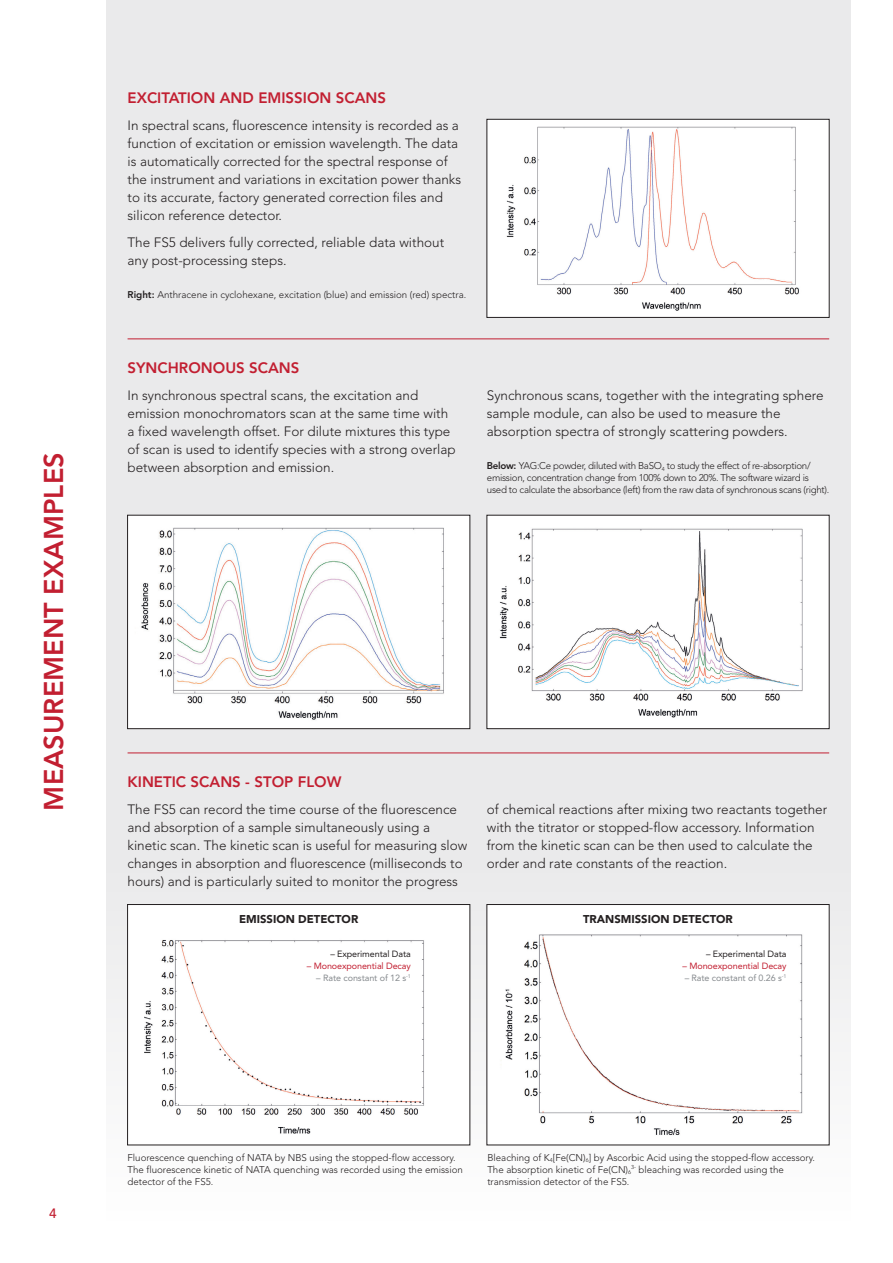
<style>
.page{position:relative;width:893px;height:1263px;background:#fff}
.page>*{position:absolute;margin:0;border:0;box-sizing:border-box;transform-origin:0 0}
.t1{font:800 27px "Avenir LT Std";color:#c21f31}
.t2{font:800 15px "Avenir LT Std";color:#c21f31}
.t3{font:300 13.5px/18px "Avenir LT Std";color:#231f20}
.t4{font:500 13.5px "Avenir LT Std";color:#c21f31}
.t5{font:900 11.25px "Avenir LT Std";color:#231f20}
.t6{font:300 9.75px/12px "Avenir LT Std";color:#231f20}
.t7{font:300 9.75px/12px "Avenir LT Std";letter-spacing:-.03em;color:#231f20}
.t8{font:9px "Avenir LT Std";letter-spacing:-.01em;color:#c21f31}
.t9{font:9px "Avenir LT Std";letter-spacing:-.01em;color:#868a8e}
.t10{font:9px "Avenir LT Std";letter-spacing:-.01em;color:#231f20}
.s1{font-weight:800}
</style>
<div class="page">
<div style="left:106px;top:0;width:744px;height:1220px;background:#eaeaeb"></div>
<div style="left:487px;top:119px;width:342px;height:198px;background:#fff"></div>
<img style="left:506px;top:126px;width:293px;height:185px">
<div style="left:487px;top:119px;width:342px;height:198px;border:1px solid #231f20"></div>
<div style="left:128px;top:515px;width:342px;height:214px;background:#fff"></div>
<img style="left:141px;top:527px;width:303px;height:193px">
<div style="left:128px;top:515px;width:342px;height:214px;border:1px solid #231f20"></div>
<div style="left:487px;top:515px;width:342px;height:214px;background:#fff"></div>
<img style="left:499px;top:528px;width:304px;height:190px">
<div style="left:487px;top:515px;width:342px;height:214px;border:1px solid #231f20"></div>
<div style="left:128px;top:904px;width:342px;height:241px;background:#fff"></div>
<img style="left:144px;top:940px;width:280px;height:194px">
<div style="left:487px;top:904px;width:342px;height:241px;background:#fff"></div>
<img style="left:505px;top:934px;width:298px;height:201px">
<hr style="left:128px;top:339px;width:701px;height:1px;background:#c21f31">
<hr style="left:128px;top:753px;width:701px;height:1px;background:#c21f31">
<h1 class="t1" style="left:38px;top:810px;width:359px;rotate:-90deg">MEASUREMENT EXAMPLES</h1>
<p class="t2" style="left:128px;top:89px;width:260px">EXCITATION AND EMISSION SCANS</p>
<p class="t3" style="left:128px;top:116px;width:335px">In spectral scans, fluorescence intensity is recorded as a function of excitation or emission wavelength. The data is automatically corrected for the spectral response of the instrument and variations in excitation power thanks to its accurate, factory generated correction files and silicon reference detector.</p>
<p class="t3" style="left:128px;top:233px;width:318px">The FS5 delivers fully corrected, reliable data without any post-processing steps.</p>
<p class="t6" style="left:128px;top:289px;width:340px"><span class="s1">Right:</span> Anthracene in cyclohexane, excitation (blue) and emission (red) spectra.</p>
<p class="t2" style="left:128px;top:359px;width:173px">SYNCHRONOUS SCANS</p>
<p class="t3" style="left:128px;top:386px;width:330px">In synchronous spectral scans, the excitation and emission monochromators scan at the same time with a fixed wavelength offset. For dilute mixtures this type of scan is used to identify species with a strong overlap between absorption and emission.</p>
<p class="t3" style="left:487px;top:386px;width:338px">Synchronous scans, together with the integrating sphere sample module, can also be used to measure the absorption spectra of strongly scattering powders.</p>
<p class="t7" style="left:487px;top:460px;width:344px"><span class="s1">Below:</span> YAG:Ce powder, diluted with BaSO<sub>4</sub> to study the effect of re-absorption/ emission, concentration change from 100% down to 20%. The software wizard is used to calculate the absorbance (left) from the raw data of synchronous scans (right).</p>
<p class="t2" style="left:128px;top:773px;width:215px">KINETIC SCANS - STOP FLOW</p>
<p class="t3" style="left:128px;top:800px;width:341px">The FS5 can record the time course of the fluorescence and absorption of a sample simultaneously using a kinetic scan. The kinetic scan is useful for measuring slow changes in absorption and fluorescence (milliseconds to hours) and is particularly suited to monitor the progress</p>
<p class="t3" style="left:487px;top:800px;width:342px">of chemical reactions after mixing two reactants together with the titrator or stopped-flow accessory. Information from the kinetic scan can be then used to calculate the order and rate constants of the reaction.</p>
<p class="t5" style="left:239px;top:912px;width:121px">EMISSION DETECTOR</p>
<p class="t5" style="left:583px;top:912px;width:151px">TRANSMISSION DETECTOR</p>
<p class="t10" style="left:330px;top:948px;width:82px">– Experimental Data</p>
<p class="t8" style="left:307px;top:960px;width:105px">– Monoexponential Decay</p>
<p class="t9" style="left:316px;top:972px;width:96px">– Rate constant of 12 s<sup>-1</sup></p>
<p class="t10" style="left:706px;top:948px;width:82px">– Experimental Data</p>
<p class="t8" style="left:682px;top:960px;width:105px">– Monoexponential Decay</p>
<p class="t9" style="left:685px;top:972px;width:103px">– Rate constant of 0.26 s<sup>-1</sup></p>
<p class="t4" style="left:49px;top:1205px;width:9px">4</p>
<p class="t6" style="left:128px;top:1151px;width:337px">Fluorescence quenching of NATA by NBS using the stopped-flow accessory.<br>The fluorescence kinetic of NATA quenching was recorded using the emission detector of the FS5.</p>
<p class="t6" style="left:487px;top:1151px;width:329px">Bleaching of K<sub>4</sub>[Fe(CN)<sub>6</sub>] by Ascorbic Acid using the stopped-flow accessory.<br>The absorption kinetic of Fe(CN)<sub>6</sub><sup>3-</sup> bleaching was recorded using the transmission detector of the FS5.</p>
</div>
